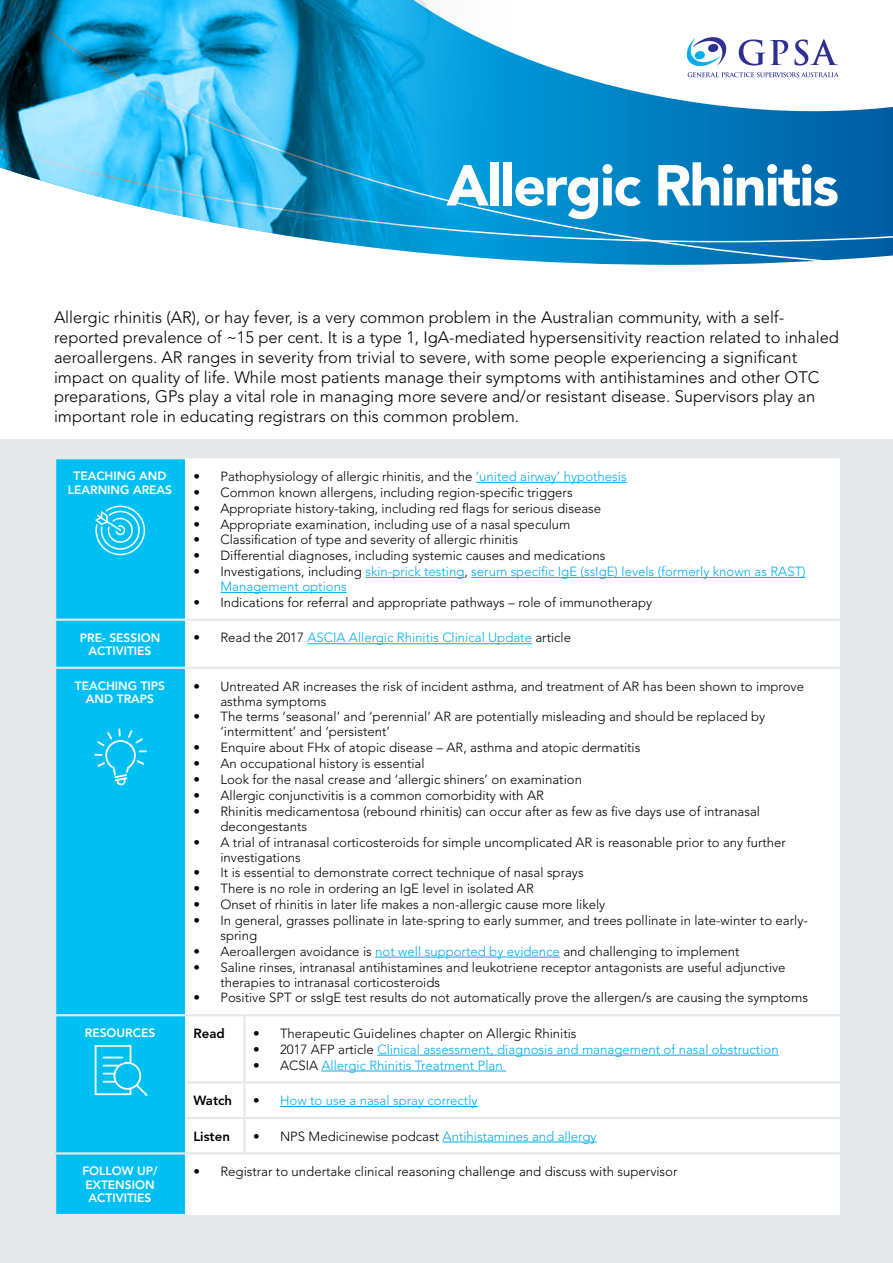
<style>
.page{position:relative;width:893px;height:1263px;background:#fff}
.page>*{position:absolute;margin:0;border:0;box-sizing:border-box;transform-origin:0 0}
.t1{font:900 57.15px "Avenir LT Std";letter-spacing:-.03em;color:#fff}
.t2{font:300 16.5px/19.8px "Avenir LT Std";color:#000}
.t3{font:300 13.2px/15px "Avenir LT Std";color:#000}
.t4{font:300 13.2px/15px "Avenir LT Std";color:#00aeef}
.t5{font:800 13.2px "Avenir LT Std";color:#000}
.t6{font:800 12px/13.5px "Avenir LT Std";color:#fff;text-align:center}
.s1{color:#00aeef}
.s2{color:#000}
</style>
<div class="page">
<div style="left:0;top:440px;width:893px;height:823px;background:#e6e7e8"></div>
<div style="left:56px;top:459px;width:129px;height:755px;background:#00c0f3"></div>
<div style="left:185px;top:458px;width:655px;height:757px;background:#fff"></div>
<hr style="left:185px;top:619px;width:59px;height:2px;background:#e6e7e8">
<hr style="left:244px;top:619px;width:596px;height:2px;background:#e6e7e8">
<hr style="left:185px;top:667px;width:59px;height:2px;background:#e6e7e8">
<hr style="left:244px;top:667px;width:596px;height:2px;background:#e6e7e8">
<hr style="left:243px;top:1016px;width:3px;height:65px;background:#e6e7e8">
<hr style="left:243px;top:1083px;width:3px;height:34px;background:#e6e7e8">
<hr style="left:243px;top:1119px;width:3px;height:33px;background:#e6e7e8">
<hr style="left:185px;top:1014px;width:59px;height:2px;background:#e6e7e8">
<hr style="left:185px;top:1081px;width:59px;height:2px;background:#e6e7e8">
<hr style="left:244px;top:1014px;width:596px;height:2px;background:#e6e7e8">
<hr style="left:244px;top:1081px;width:596px;height:2px;background:#e6e7e8">
<hr style="left:185px;top:1117px;width:59px;height:2px;background:#e6e7e8">
<hr style="left:244px;top:1117px;width:596px;height:2px;background:#e6e7e8">
<hr style="left:185px;top:1152px;width:59px;height:2px;background:#e6e7e8">
<hr style="left:244px;top:1152px;width:596px;height:2px;background:#e6e7e8">
<hr style="left:54px;top:619px;width:131px;height:2px;background:#e6e7e8">
<hr style="left:54px;top:667px;width:131px;height:2px;background:#e6e7e8">
<hr style="left:54px;top:1014px;width:131px;height:2px;background:#e6e7e8">
<hr style="left:54px;top:1152px;width:131px;height:2px;background:#e6e7e8">
<hr style="left:476px;top:482px;width:151px;height:1px;background:#00aeef">
<hr style="left:365px;top:577px;width:99px;height:1px;background:#00aeef">
<hr style="left:471px;top:577px;width:335px;height:1px;background:#00aeef">
<hr style="left:220px;top:592px;width:127px;height:1px;background:#00aeef">
<hr style="left:307px;top:643px;width:225px;height:1px;background:#00aeef">
<hr style="left:375px;top:957px;width:185px;height:1px;background:#00aeef">
<hr style="left:377px;top:1055px;width:402px;height:1px;background:#00aeef">
<hr style="left:322px;top:1071px;width:184px;height:1px;background:#00aeef">
<hr style="left:280px;top:1106px;width:198px;height:1px;background:#00aeef">
<hr style="left:443px;top:1142px;width:154px;height:1px;background:#00aeef">
<svg style="left:577px;top:242px;width:316px;height:23px;background:#2589c1"></svg>
<svg style="left:577px;top:44px;width:316px;height:198px"></svg>
<svg style="left:95px;top:506px;width:50px;height:49px;background:#3ccef5"></svg>
<svg style="left:95px;top:1045px;width:53px;height:51px;background:#30cbf5"></svg>
<svg style="left:94px;top:728px;width:53px;height:57px;background:#1dc7f4"></svg>
<img style="left:0;top:0;width:577px;height:264px">
<svg style="left:687px;top:37px;width:39px;height:29px"></svg>
<svg style="left:688px;top:72px;width:151px;height:5px"></svg>
<svg style="left:739px;top:39px;width:49px;height:27px"></svg>
<svg style="left:794px;top:39px;width:44px;height:27px"></svg>
<h1 class="t1" style="left:446px;top:151px;width:394px">Allergic Rhinitis</h1>
<p class="t2" style="left:54px;top:308px;width:786px">Allergic rhinitis (AR), or hay fever, is a very common problem in the Australian community, with a self&shy;reported prevalence of ~15 per cent. It is a type 1, IgA-mediated hypersensitivity reaction related to inhaled aeroallergens. AR ranges in severity from trivial to severe, with some people experiencing a significant impact on quality of life. While most patients manage their symptoms with antihistamines and other OTC preparations, GPs play a vital role in managing more severe and/or resistant disease. Supervisors play an important role in educating registrars on this common problem.</p>
<p class="t6" style="left:68px;top:469px;width:106px">TEACHING AND<br>LEARNING AREAS</p>
<p class="t3" style="left:193px;top:469px;width:435px">• Pathophysiology of allergic rhinitis, and the <span class="s1">‘united airway’ hypothesis</span></p>
<p class="t3" style="left:193px;top:485px;width:381px">• Common known allergens, including region-specific triggers</p>
<p class="t3" style="left:193px;top:501px;width:409px">• Appropriate history-taking, including red flags for serious disease</p>
<p class="t3" style="left:193px;top:516px;width:378px">• Appropriate examination, including use of a nasal speculum</p>
<p class="t3" style="left:193px;top:532px;width:326px">• Classification of type and severity of allergic rhinitis</p>
<p class="t3" style="left:193px;top:548px;width:413px">• Differential diagnoses, including systemic causes and medications</p>
<p class="t4" style="left:220px;top:564px;width:587px;text-indent:-27px"><span class="s2">• Investigations, including</span> skin-prick testing<span class="s2">,</span> serum specific IgE (ssIgE) levels (formerly known as RAST)<br>Management options</p>
<p class="t3" style="left:193px;top:595px;width:460px">• Indications for referral and appropriate pathways – role of immunotherapy</p>
<p class="t6" style="left:80px;top:631px;width:82px">PRE- SESSION<br>ACTIVITIES</p>
<p class="t4" style="left:193px;top:630px;width:379px"><span class="s2">• Read the 2017</span> ASCIA Allergic Rhinitis Clinical Update <span class="s2">article</span></p>
<p class="t6" style="left:75px;top:679px;width:92px">TEACHING TIPS<br>AND TRAPS</p>
<p class="t3" style="left:220px;top:678px;width:585px;text-indent:-27px">• Untreated AR increases the risk of incident asthma, and treatment of AR has been shown to improve asthma symptoms</p>
<p class="t3" style="left:220px;top:709px;width:546px;text-indent:-27px">• The terms ‘seasonal’ and ‘perennial’ AR are potentially misleading and should be replaced by ‘intermittent’ and ‘persistent’</p>
<p class="t3" style="left:193px;top:740px;width:448px">• Enquire about FHx of atopic disease – AR, asthma and atopic dermatitis</p>
<p class="t3" style="left:193px;top:756px;width:233px">• An occupational history is essential</p>
<p class="t3" style="left:193px;top:772px;width:390px">• Look for the nasal crease and ‘allergic shiners’ on examination</p>
<p class="t3" style="left:193px;top:788px;width:352px">• Allergic conjunctivitis is a common comorbidity with AR</p>
<p class="t3" style="left:220px;top:804px;width:541px;text-indent:-27px">• Rhinitis medicamentosa (rebound rhinitis) can occur after as few as five days use of intranasal decongestants</p>
<p class="t3" style="left:220px;top:834px;width:567px;text-indent:-27px">• A trial of intranasal corticosteroids for simple uncomplicated AR is reasonable prior to any further investigations</p>
<p class="t3" style="left:193px;top:865px;width:392px">• It is essential to demonstrate correct technique of nasal sprays</p>
<p class="t3" style="left:193px;top:881px;width:342px">• There is no role in ordering an IgE level in isolated AR</p>
<p class="t3" style="left:193px;top:897px;width:413px">• Onset of rhinitis in later life makes a non-allergic cause more likely</p>
<p class="t3" style="left:220px;top:913px;width:589px;text-indent:-27px">• In general, grasses pollinate in late-spring to early summer, and trees pollinate in late-winter to early&shy;spring</p>
<p class="t3" style="left:193px;top:944px;width:548px">• Aeroallergen avoidance is <span class="s1">not well supported by evidence</span> and challenging to implement</p>
<p class="t3" style="left:220px;top:960px;width:567px;text-indent:-27px">• Saline rinses, intranasal antihistamines and leukotriene receptor antagonists are useful adjunctive therapies to intranasal corticosteroids</p>
<p class="t3" style="left:193px;top:990px;width:616px">• Positive SPT or ssIgE test results do not automatically prove the allergen/s are causing the symptoms</p>
<p class="t6" style="left:85px;top:1026px;width:72px">RESOURCES</p>
<p class="t5" style="left:193px;top:1025px;width:33px">Read</p>
<p class="t3" style="left:253px;top:1026px;width:325px">• Therapeutic Guidelines chapter on Allergic Rhinitis</p>
<p class="t4" style="left:253px;top:1042px;width:527px"><span class="s2">• 2017 AFP article</span> Clinical assessment, diagnosis and management of nasal obstruction</p>
<p class="t4" style="left:253px;top:1058px;width:251px"><span class="s2">• ACSIA</span> Allergic Rhinitis Treatment Plan</p>
<p class="t5" style="left:193px;top:1093px;width:40px">Watch</p>
<p class="t4" style="left:253px;top:1093px;width:226px"><span class="s2">•</span> How to use a nasal spray correctly</p>
<p class="t5" style="left:193px;top:1128px;width:38px">Listen</p>
<p class="t4" style="left:253px;top:1129px;width:345px"><span class="s2">• NPS Medicinewise podcast</span> Antihistamines and allergy</p>
<p class="t6" style="left:82px;top:1164px;width:77px;text-align:left">FOLLOW UP/<br>EXTENSION<br>ACTIVITIES</p>
<p class="t3" style="left:193px;top:1164px;width:485px">• Registrar to undertake clinical reasoning challenge and discuss with supervisor</p>
</div>
